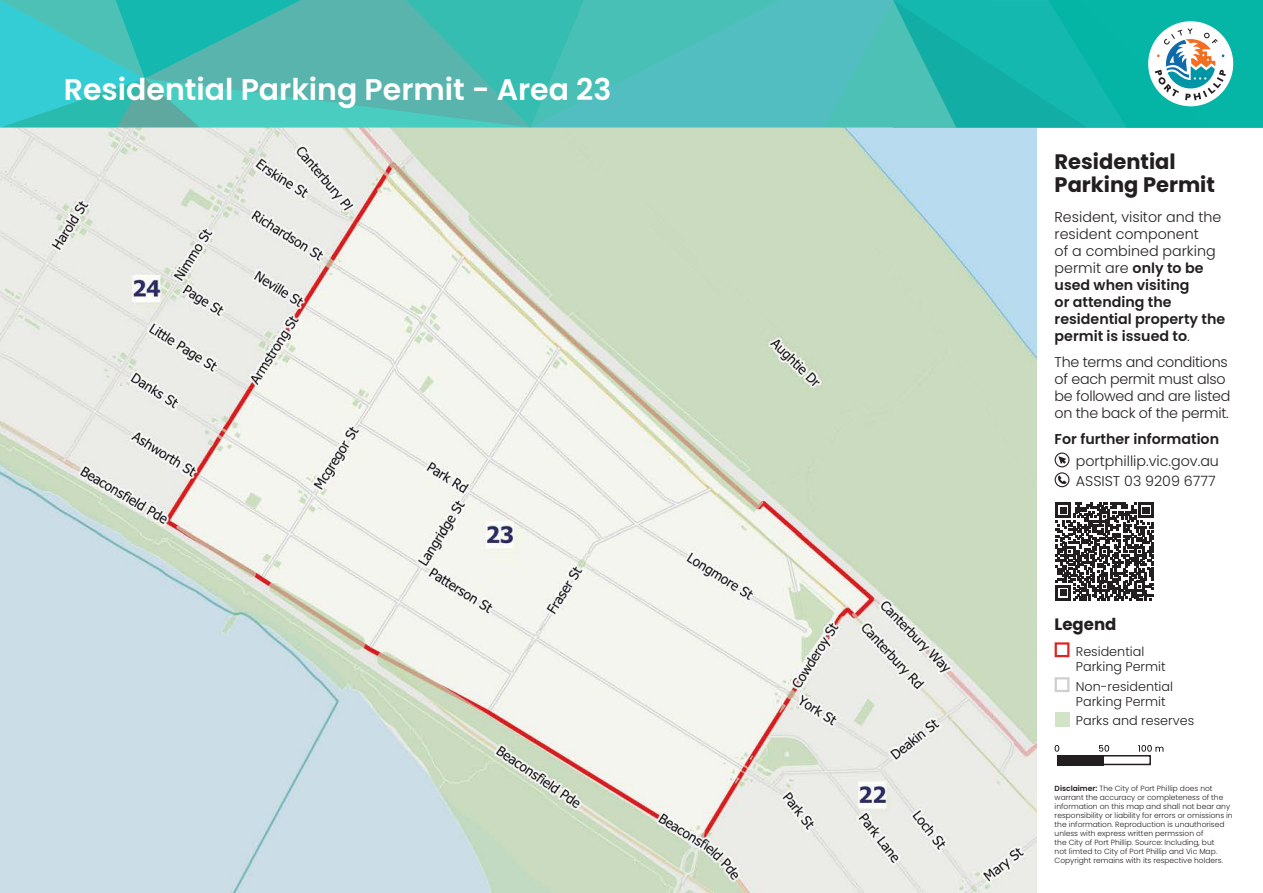
<style>
.page{position:relative;width:1263px;height:893px;background:#fff}
.page>*{position:absolute;margin:0;border:0;box-sizing:border-box;transform-origin:0 0}
.t1{font:600 30px "Poppins";color:#fff}
.t2{font:700 21px/23.2px "Poppins";color:#231f20}
.t3{font:700 16.5px "Poppins";color:#231f20}
.t4{font:600 14.25px/17.1px "Poppins";color:#231f20}
.t5{font:300 14.25px/17.1px "Poppins";letter-spacing:-.02em;color:#231f20}
.t6{font:300 14.25px "Poppins";color:#231f20}
.t7{font:300 12.75px/15.3px "Poppins";color:#231f20}
.t8{font:300 7.5px/9px "Poppins";color:#231f20}
.s1{font-weight:300}
.s2{font-weight:600}
</style>
<div class="page">
<img style="left:0;top:128px;width:1037px;height:765px">
<div style="left:780px;top:0;width:44px;height:128px;background:#53bec2"></div>
<svg style="left:0;top:0;width:780px;height:128px;background:#45c0bd"></svg>
<svg style="left:145px;top:0;width:385px;height:128px;background:#48b9b0"></svg>
<svg style="left:824px;top:0;width:439px;height:128px;background:#2fbab1"></svg>
<svg style="left:1054px;top:452px;width:15px;height:35px"></svg>
<svg style="left:1055px;top:502px;width:99px;height:99px"></svg>
<svg style="left:1056px;top:502px;width:97px;height:98px"></svg>
<div style="left:1054px;top:642px;width:15px;height:15px;border:2px solid #dc2622"></div>
<div style="left:1054px;top:677px;width:15px;height:15px;border:2px solid #cfcfcf"></div>
<div style="left:1054px;top:712px;width:15px;height:15px;background:#d1e4c8"></div>
<div style="left:1057px;top:755px;width:47px;height:10px;background:#231f20"></div>
<div style="left:1057px;top:755px;width:94px;height:10px;border:2px solid #231f20"></div>
<svg style="left:1054px;top:745px;width:5px;height:7px"></svg>
<svg style="left:1099px;top:745px;width:10px;height:7px"></svg>
<svg style="left:1138px;top:745px;width:25px;height:7px"></svg>
<p class="t1" style="left:64px;top:72px;width:549px">Residential Parking Permit - Area 23</p>
<p class="t2" style="left:1054px;top:150px;width:162px">Residential<br>Parking Permit</p>
<p class="t4" style="left:1054px;top:208px;width:172px"><span class="s1">Resident, visitor and the resident component<br>of a combined parking permit are</span> only to be used when visiting<br>or attending the residential property the permit is issued to<span class="s1">.</span></p>
<p class="t5" style="left:1054px;top:353px;width:177px">The terms and conditions of each permit must also be followed and are listed on the back of the permit.</p>
<p class="t4" style="left:1054px;top:430px;width:166px">For further information</p>
<p class="t6" style="left:1076px;top:453px;width:145px">portphillip.vic.gov.au</p>
<p class="t6" style="left:1076px;top:472px;width:141px">ASSIST 03 9209 6777</p>
<p class="t3" style="left:1054px;top:614px;width:63px">Legend</p>
<p class="t7" style="left:1076px;top:644px;width:91px">Residential<br>Parking Permit</p>
<p class="t7" style="left:1076px;top:678px;width:99px">Non-residential<br>Parking Permit</p>
<p class="t7" style="left:1076px;top:713px;width:120px">Parks and reserves</p>
<p class="t8" style="left:1054px;top:784px;width:180px"><span class="s2">Disclaimer:</span> The City of Port Phillip does not warrant the accuracy or completeness of the information on this map and shall not bear any responsibility or liability for errors or omissions in the information. Reproduction is unauthorised unless with express written permssion of<br>the City of Port Phillip. Source: Including, but<br>not limted to City of Port Phillip and Vic Map.<br>Copyright remains with its respective holders.</p>
</div>
